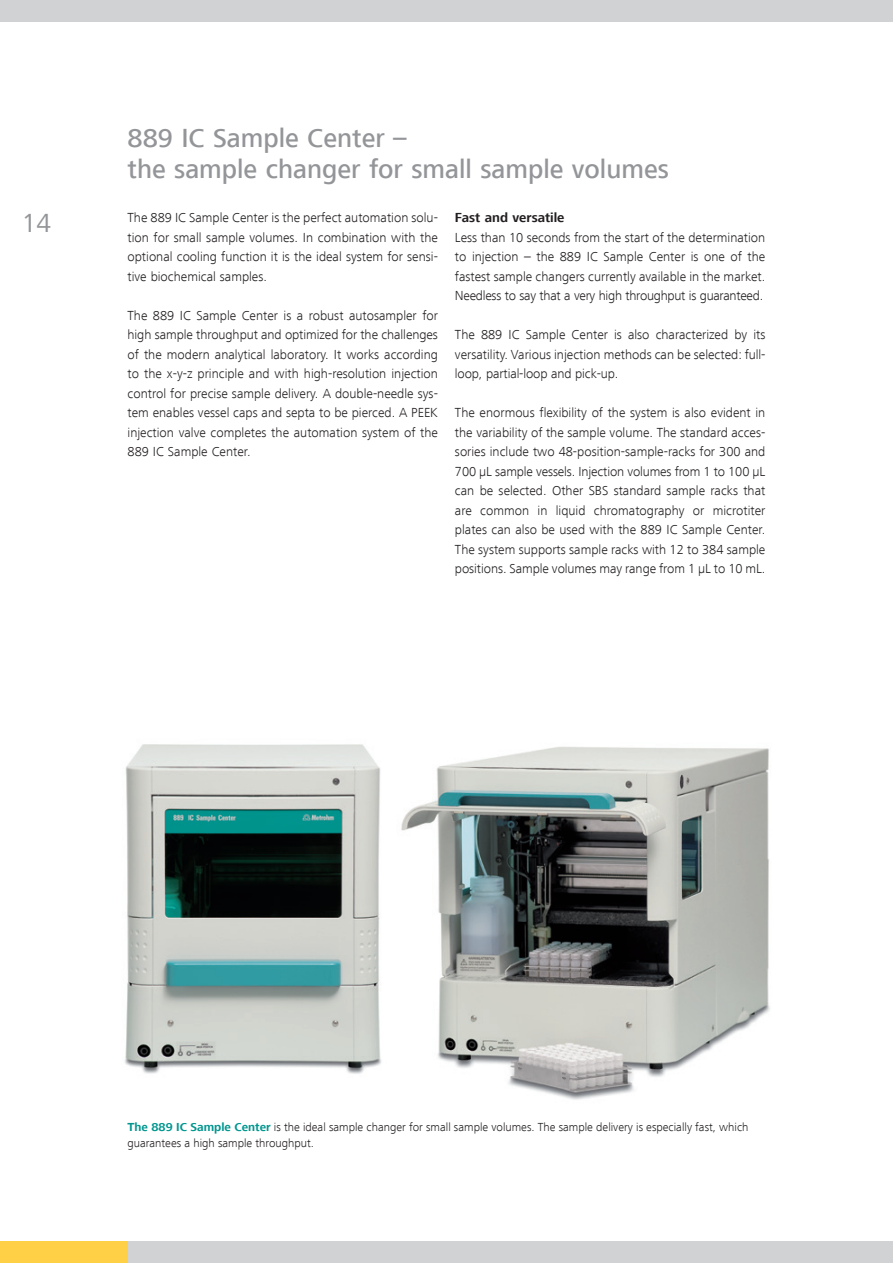
<style>
.page{position:relative;width:893px;height:1263px;background:#fff}
.page>*{position:absolute;margin:0;border:0;box-sizing:border-box;transform-origin:0 0}
.t1{font:500 27px/30.8px "Frutiger Next LT";color:#939598}
.t2{font:27px "Frutiger Next LT";color:#939598}
.t3{font:300 13.5px/19.5px "Frutiger Next LT";color:#231f20;text-align:justify}
.t4{font:700 13.5px "Frutiger Next LT";color:#231f20}
.t5{font:300 12px/15.8px "Frutiger Next LT";color:#231f20}
.s1{font-weight:700;color:#00968f}
</style>
<div class="page">
<div style="left:0;top:1242px;width:893px;height:21px;background:#d1d2d4"></div>
<div style="left:0;top:0;width:893px;height:21px;background:#d1d2d4"></div>
<img style="left:401px;top:746px;width:369px;height:354px">
<img style="left:124px;top:744px;width:257px;height:330px">
<div style="left:0;top:1242px;width:128px;height:21px;background:#ffcf45"></div>
<h1 class="t2" style="left:22px;top:208px;width:31px">14</h1>
<h1 class="t1" style="left:128px;top:123px;width:543px">889 IC Sample Center –<br>the sample changer for small sample volumes</h1>
<p class="t3" style="left:128px;top:208px;width:312px">The 889 IC Sample Center is the perfect automation solu&shy;tion for small sample volumes. In combination with the optional cooling function it is the ideal system for sensi&shy;tive biochemical samples.</p>
<p class="t3" style="left:128px;top:306px;width:312px">The 889 IC Sample Center is a robust autosampler for high sample throughput and optimized for the challenges of the modern analytical laboratory. It works according to the x-y-z principle and with high-resolution injection control for precise sample delivery. A double-needle sys&shy;tem enables vessel caps and septa to be pierced. A PEEK injection valve completes the automation system of the 889 IC Sample Center.</p>
<p class="t4" style="left:455px;top:210px;width:111px">Fast and versatile</p>
<p class="t3" style="left:455px;top:228px;width:312px">Less than 10 seconds from the start of the determination to injection – the 889 IC Sample Center is one of the fastest sample changers currently available in the market.<br>Needless to say that a very high throughput is guaranteed.</p>
<p class="t3" style="left:455px;top:325px;width:312px">The 889 IC Sample Center is also characterized by its versatility. Various injection methods can be selected: full&shy;loop, partial-loop and pick-up.</p>
<p class="t3" style="left:455px;top:403px;width:312px">The enormous flexibility of the system is also evident in the variability of the sample volume. The standard acces&shy;sories include two 48-position-sample-racks for 300 and 700 µL sample vessels. Injection volumes from 1 to 100 µL can be selected. Other SBS standard sample racks that are common in liquid chromatography or microtiter plates can also be used with the 889 IC Sample Center.<br>The system supports sample racks with 12 to 384 sample positions. Sample volumes may range from 1 µL to 10 mL.</p>
<p class="t5" style="left:128px;top:1119px;width:622px"><span class="s1">The 889 IC Sample Center</span> is the ideal sample changer for small sample volumes. The sample delivery is especially fast, which guarantees a high sample throughput.</p>
</div>
